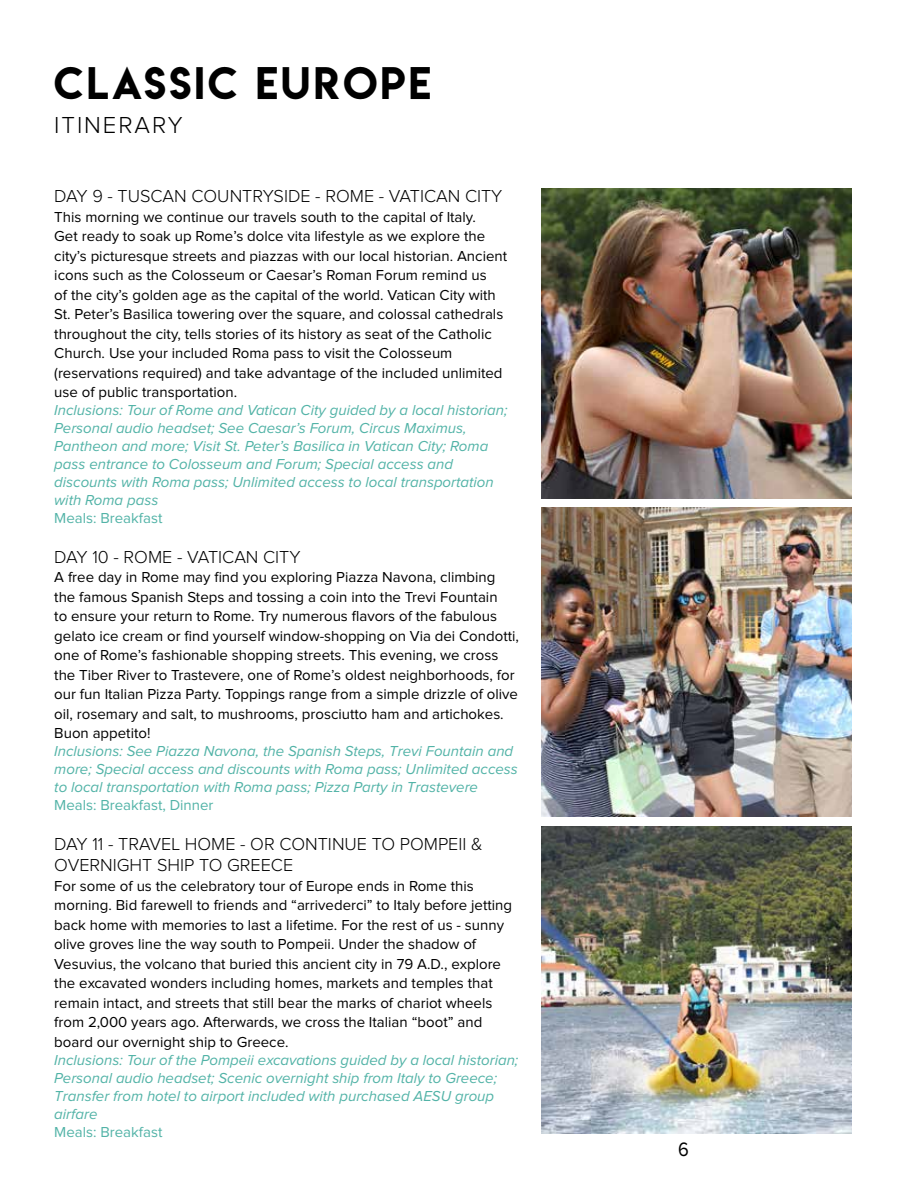
<style>
.page{position:relative;width:918px;height:1188px;background:#fff}
.page>*{position:absolute;margin:0;border:0;box-sizing:border-box;transform-origin:0 0}
.t1{font:40.5px "Lemon Milk";letter-spacing:.08em;color:#000}
.t2{font:300 24px "Proxima Nova";letter-spacing:.08em;color:#000}
.t3{font:20.1px "Proxima Nova";color:#000;scale:.9 1}
.t4{font:300 18px/21.6px "Proxima Nova";color:#000}
.t5{font:15px/19.5px "Proxima Nova";color:#000}
.t6{font:italic 15px/18px "Proxima Nova";color:#52b3a7}
.t7{font:15px "Proxima Nova";color:#52b3a7}
</style>
<div class="page">
<img style="left:541px;top:826px;width:310px;height:308px">
<img style="left:541px;top:189px;width:310px;height:310px">
<img style="left:541px;top:507px;width:310px;height:310px">
<h1 class="t1" style="left:54px;top:54px;width:378px">CLASSIC EUROPE</h1>
<h2 class="t2" style="left:54px;top:114px;width:130px">ITINERARY</h2>
<p class="t4" style="left:54px;top:186px;width:450px">DAY 9 - TUSCAN COUNTRYSIDE - ROME - VATICAN CITY</p>
<p class="t5" style="left:54px;top:207px;width:454px">This morning we continue our travels south to the capital of Italy.<br>Get ready to soak up Rome’s dolce vita lifestyle as we explore the city’s picturesque streets and piazzas with our local historian. Ancient icons such as the Colosseum or Caesar’s Roman Forum remind us<br>of the city’s golden age as the capital of the world. Vatican City with St. Peter’s Basilica towering over the square, and colossal cathedrals throughout the city, tells stories of its history as seat of the Catholic Church. Use your included Roma pass to visit the Colosseum (reservations required) and take advantage of the included unlimited use of public transportation.</p>
<p class="t6" style="left:54px;top:402px;width:455px">Inclusions: Tour of Rome and Vatican City guided by a local historian; Personal audio headset; See Caesar’s Forum, Circus Maximus, Pantheon and more; Visit St. Peter’s Basilica in Vatican City; Roma pass entrance to Colosseum and Forum; Special access and discounts with Roma pass; Unlimited access to local transportation with Roma pass</p>
<p class="t7" style="left:54px;top:511px;width:110px">Meals: Breakfast</p>
<p class="t4" style="left:54px;top:547px;width:248px">DAY 10 - ROME - VATICAN CITY</p>
<p class="t5" style="left:54px;top:568px;width:466px">A free day in Rome may find you exploring Piazza Navona, climbing the famous Spanish Steps and tossing a coin into the Trevi Fountain<br>to ensure your return to Rome. Try numerous flavors of the fabulous gelato ice cream or find yourself window-shopping on Via dei Condotti, one of Rome’s fashionable shopping streets. This evening, we cross the Tiber River to Trastevere, one of Rome’s oldest neighborhoods, for our fun Italian Pizza Party. Toppings range from a simple drizzle of olive oil, rosemary and salt, to mushrooms, prosciutto ham and artichokes.<br>Buon appetito!</p>
<p class="t6" style="left:54px;top:743px;width:465px">Inclusions: See Piazza Navona, the Spanish Steps, Trevi Fountain and more; Special access and discounts with Roma pass; Unlimited access to local transportation with Roma pass; Pizza Party in Trastevere</p>
<p class="t7" style="left:54px;top:798px;width:161px">Meals: Breakfast, Dinner</p>
<p class="t4" style="left:54px;top:834px;width:430px">DAY 11 - TRAVEL HOME - OR CONTINUE TO POMPEII &amp;<br>OVERNIGHT SHIP TO GREECE</p>
<p class="t5" style="left:54px;top:877px;width:459px">For some of us the celebratory tour of Europe ends in Rome this morning. Bid farewell to friends and “arrivederci” to Italy before jetting back home with memories to last a lifetime. For the rest of us - sunny olive groves line the way south to Pompeii. Under the shadow of Vesuvius, the volcano that buried this ancient city in 79 A.D., explore the excavated wonders including homes, markets and temples that remain intact, and streets that still bear the marks of chariot wheels from 2,000 years ago. Afterwards, we cross the Italian “boot” and board our overnight ship to Greece.</p>
<p class="t6" style="left:54px;top:1051px;width:466px">Inclusions: Tour of the Pompeii excavations guided by a local historian; Personal audio headset; Scenic overnight ship from Italy to Greece; Transfer from hotel to airport included with purchased AESU group airfare</p>
<p class="t7" style="left:54px;top:1125px;width:110px">Meals: Breakfast</p>
<h3 class="t3" style="left:678px;top:1140px;width:13px">6</h3>
</div>
